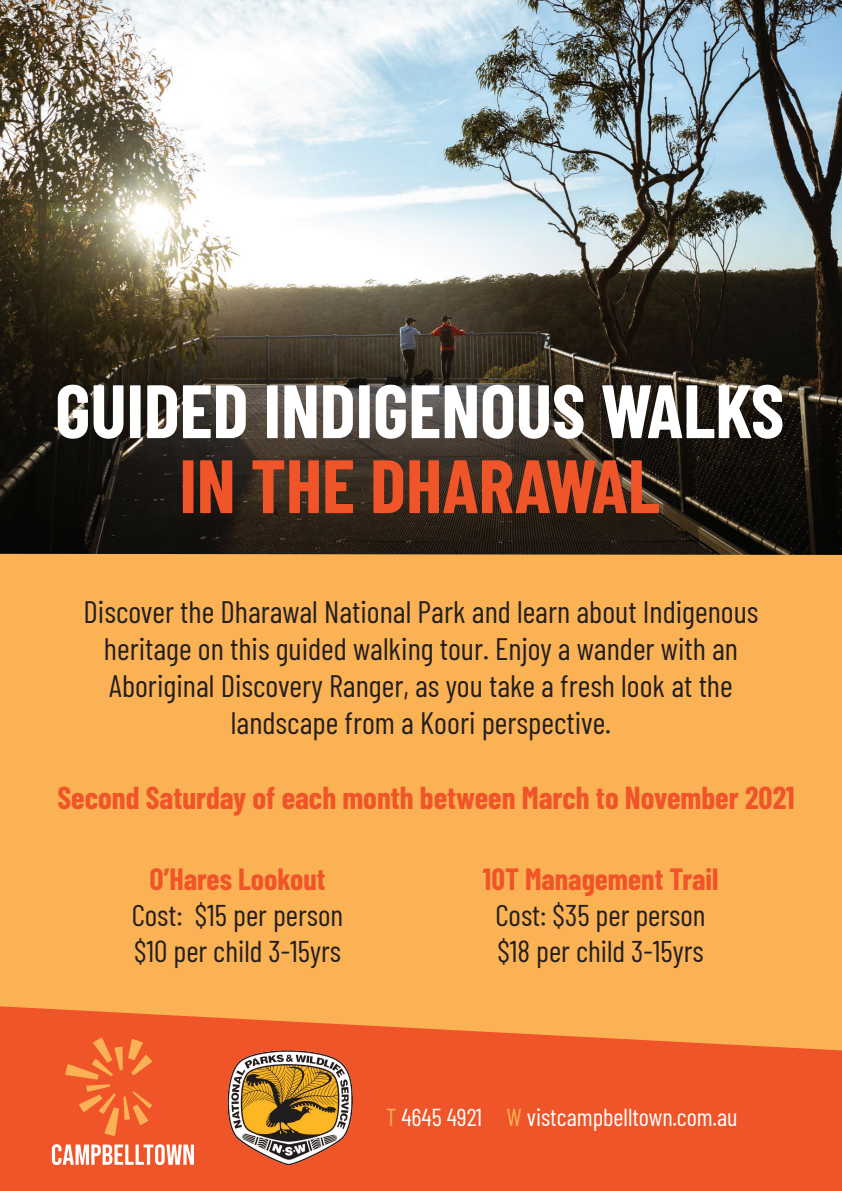
<style>
.page{position:relative;width:842px;height:1191px;background:#fff}
.page>*{position:absolute;margin:0;border:0;box-sizing:border-box;transform-origin:0 0}
.t1{font:700 75.4px "Barlow Condensed";color:#fff}
.t2{font:700 75.4px "Barlow Condensed";color:#f05429}
.t3{font:31px/37.2px "Barlow Condensed";color:#231f20;text-align:center}
.t4{font:700 31px "Barlow Condensed";color:#f05429}
.t5{font:30px/36px "Barlow Condensed";color:#231f20}
.t6{font:700 30px "Barlow Condensed";color:#f05429}
.t7{font:24.5px "Barlow Condensed";color:#fff}
.s1{color:#fbb254}
</style>
<div class="page">
<div style="left:0;top:555px;width:842px;height:451px;background:#fbb254"></div>
<img style="left:0;top:0;width:842px;height:555px">
<svg style="left:0;top:1006px;width:842px;height:185px;background:#f1612f"></svg>
<img style="left:227px;top:1049px;width:126px;height:116px">
<svg style="left:52px;top:1144px;width:142px;height:21px"></svg>
<svg style="left:65px;top:1037px;width:87px;height:99px;background:#f26932"></svg>
<h1 class="t1" style="left:55px;top:357px;width:730px">GUIDED INDIGENOUS WALKS</h1>
<h1 class="t2" style="left:179px;top:432px;width:482px">IN THE DHARAWAL</h1>
<p class="t3" style="left:84px;top:590px;width:676px">Discover the Dharawal National Park and learn about Indigenous heritage on this guided walking tour. Enjoy a wander with an Aboriginal Discovery Ranger, as you take a fresh look at the landscape from a Koori perspective.</p>
<p class="t4" style="left:57px;top:775px;width:739px">Second Saturday of each month between March to November 2021</p>
<p class="t6" style="left:150px;top:857px;width:178px">O’Hares Lookout</p>
<p class="t5" style="left:132px;top:894px;width:213px">Cost: $15 per person $10 per child 3-15yrs</p>
<p class="t6" style="left:483px;top:857px;width:237px">10T Management Trail</p>
<p class="t5" style="left:496px;top:894px;width:212px">Cost: $35 per person $18 per child 3-15yrs</p>
<p class="t7" style="left:386px;top:1099px;width:353px"><span class="s1">T</span> 4645 4921 <span class="s1">W</span> vistcampbelltown.com.au</p>
</div>
